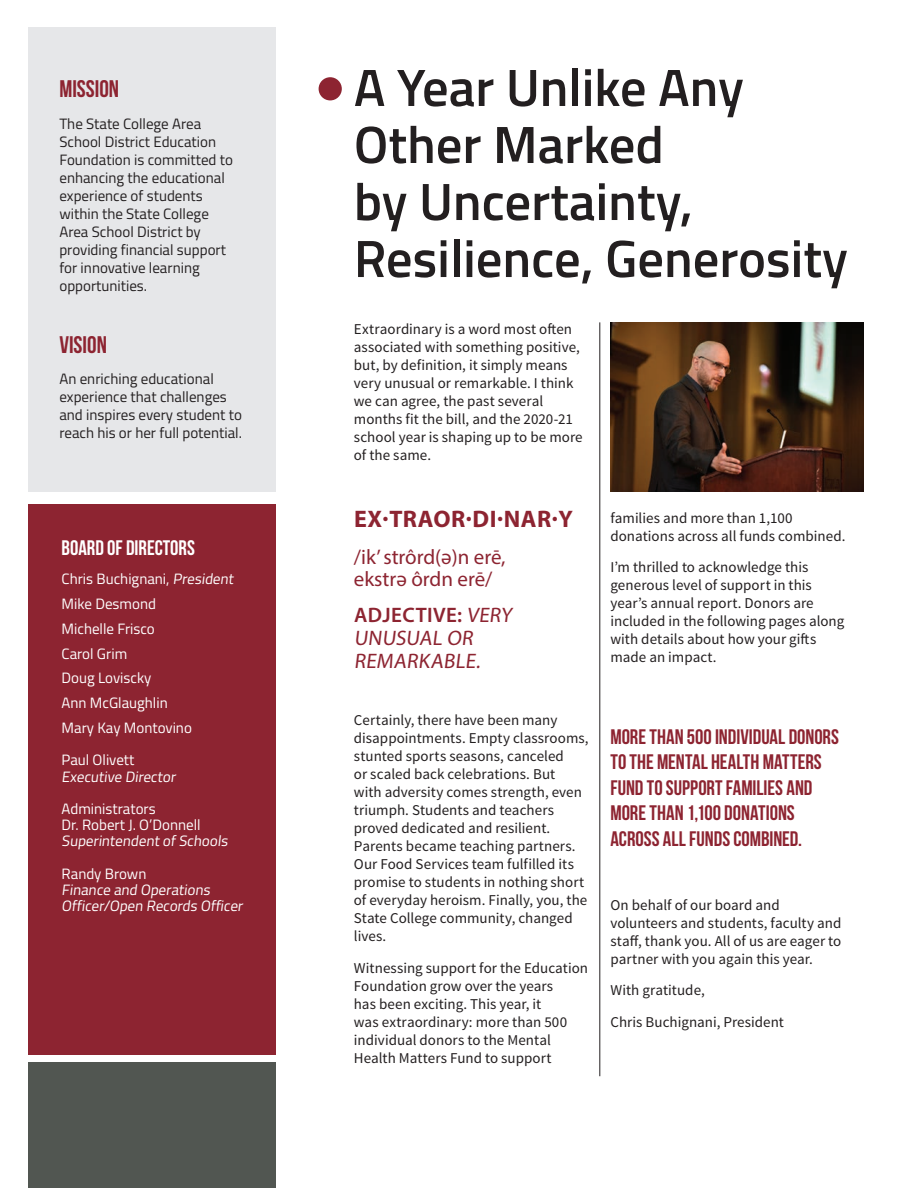
<style>
.page{position:relative;width:918px;height:1188px;background:#fff}
.page>*{position:absolute;margin:0;border:0;box-sizing:border-box;transform-origin:0 0}
._37_Header_black_Tit{font:600 52.5px/57px "Titillium Web";color:#231f20}
.t1{font:700 24px "Myriad Pro";letter-spacing:.02em;color:#8d2431}
.t2{font:700 24px "Bebas Neue";color:#8d2431}
._8_Content_black_Sou{font:700 21px/25.5px "Bebas Neue";color:#8d2431}
.t3{font:21px/22.6px "Myriad Pro";color:#8d2431}
.t4{font:700 21px "Bebas Neue";color:#fff}
._8_Content_black_Sou-2{font:15px/18px "Source Sans Pro";letter-spacing:.005em;color:#231f20}
.t5{font:15px/18px "Titillium";color:#231f20}
.t6{font:15px/16.2px "Titillium";color:#fff}
.s1{font-weight:600}
</style>
<div class="page">
<div style="left:319px;top:77px;width:23px;height:23px;background:#8d2431;border-radius:50%"></div>
<hr style="left:599px;top:322px;width:1px;height:754px;background:#231f20">
<div style="left:28px;top:504px;width:248px;height:551px;background:#8d2431"></div>
<div style="left:28px;top:27px;width:248px;height:465px;background:#e6e7e9"></div>
<div style="left:28px;top:1063px;width:248px;height:125px;background:#515651"></div>
<img style="left:610px;top:322px;width:254px;height:169px">
<p class="t2" style="left:59px;top:76px;width:61px">MISSION</p>
<p class="t5" style="left:59px;top:114px;width:175px">The State College Area<br>School District Education<br>Foundation is committed to enhancing the educational experience of students within the State College<br>Area School District by providing financial support for innovative learning opportunities.</p>
<p class="t2" style="left:59px;top:331px;width:49px">VISION</p>
<p class="t5" style="left:59px;top:369px;width:184px">An enriching educational experience that challenges and inspires every student to reach his or her full potential.</p>
<p class="t4" style="left:62px;top:536px;width:135px">BOARD OF DIRECTORS</p>
<p class="t6" style="left:62px;top:570px;width:176px">Chris Buchignani, President</p>
<p class="t6" style="left:62px;top:595px;width:96px">Mike Desmond</p>
<p class="t6" style="left:62px;top:620px;width:95px">Michelle Frisco</p>
<p class="t6" style="left:62px;top:645px;width:67px">Carol Grim</p>
<p class="t6" style="left:62px;top:669px;width:91px">Doug Loviscky</p>
<p class="t6" style="left:62px;top:694px;width:108px">Ann McGlaughlin</p>
<p class="t6" style="left:62px;top:719px;width:132px">Mary Kay Montovino</p>
<p class="t6" style="left:62px;top:751px;width:118px">Paul Olivett<br>Executive Director</p>
<p class="t6" style="left:62px;top:800px;width:96px">Administrators</p>
<p class="t6" style="left:62px;top:816px;width:141px">Dr. Robert J. O’Donnell</p>
<p class="t6" style="left:62px;top:832px;width:170px">Superintendent of Schools</p>
<p class="t6" style="left:62px;top:865px;width:86px">Randy Brown</p>
<p class="t6" style="left:62px;top:881px;width:185px">Finance and Operations<br>Officer/Open Records Officer</p>
<p class="_37_Header_black_Tit" style="left:354px;top:56px;width:495px">A Year Unlike Any<br>Other Marked<br>by Uncertainty,<br>Resilience, Generosity</p>
<p class="_8_Content_black_Sou-2" style="left:354px;top:320px;width:230px">Extraordinary is a word most often associated with something positive, but, by definition, it simply means very unusual or remarkable. I think we can agree, the past several months fit the bill, and the 2020-21 school year is shaping up to be more of the same.</p>
<p class="t1" style="left:354px;top:504px;width:220px">EX·TRAOR·DI·NAR·Y</p>
<p class="t3" style="left:354px;top:545px;width:153px">/ik’ strôrd(ә)n erē, ekstrә ôrdn erē/</p>
<p class="t3" style="left:354px;top:604px;width:162px"><span class="s1">ADJECTIVE:</span> VERY<br>UNUSUAL OR<br>REMARKABLE.</p>
<p class="_8_Content_black_Sou-2" style="left:354px;top:711px;width:236px">Certainly, there have been many disappointments. Empty classrooms, stunted sports seasons, canceled<br>or scaled back celebrations. But<br>with adversity comes strength, even triumph. Students and teachers proved dedicated and resilient.<br>Parents became teaching partners.<br>Our Food Services team fulfilled its promise to students in nothing short of everyday heroism. Finally, you, the<br>State College community, changed lives.</p>
<p class="_8_Content_black_Sou-2" style="left:354px;top:959px;width:236px">Witnessing support for the Education<br>Foundation grow over the years<br>has been exciting. This year, it<br>was extraordinary: more than 500 individual donors to the Mental<br>Health Matters Fund to support</p>
<p class="_8_Content_black_Sou-2" style="left:610px;top:509px;width:237px">families and more than 1,100 donations across all funds combined.</p>
<p class="_8_Content_black_Sou-2" style="left:610px;top:559px;width:235px">I’m thrilled to acknowledge this generous level of support in this year’s annual report. Donors are included in the following pages along with details about how your gifts made an impact.</p>
<p class="_8_Content_black_Sou" style="left:610px;top:724px;width:230px">MORE THAN 500 INDIVIDUAL DONORS<br>TO THE MENTAL HEALTH MATTERS<br>FUND TO SUPPORT FAMILIES AND<br>MORE THAN 1,100 DONATIONS<br>ACROSS ALL FUNDS COMBINED.</p>
<p class="_8_Content_black_Sou-2" style="left:610px;top:896px;width:233px">On behalf of our board and volunteers and students, faculty and staff, thank you. All of us are eager to partner with you again this year.</p>
<p class="_8_Content_black_Sou-2" style="left:610px;top:982px;width:96px">With gratitude,</p>
<p class="_8_Content_black_Sou-2" style="left:610px;top:1013px;width:175px">Chris Buchignani, President</p>
</div>
